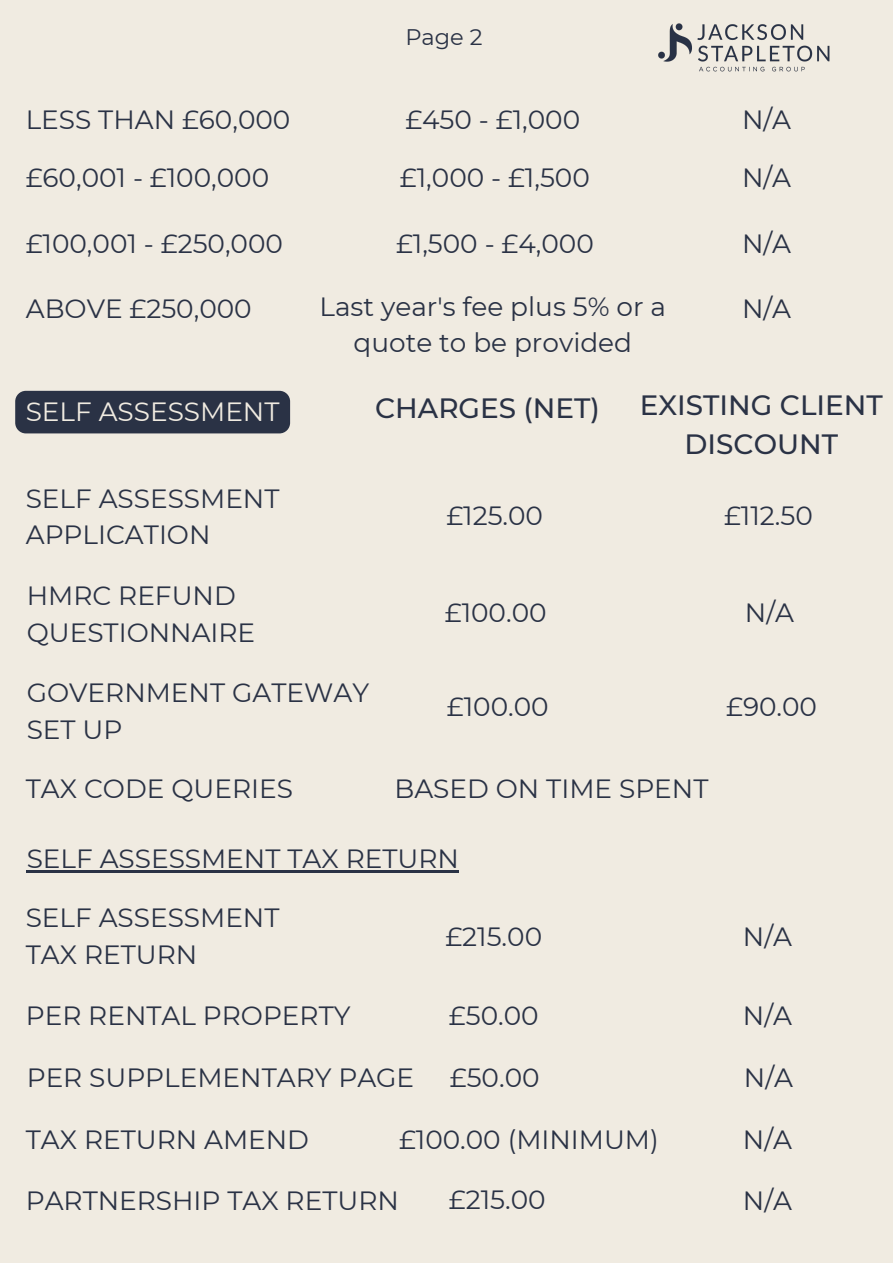
<style>
.page{position:relative;width:893px;height:1263px;background:#f0ebe1}
.page>*{position:absolute;margin:0;border:0;box-sizing:border-box;transform-origin:0 0}
.t1{font:500 27.9px/38.8px "Montserrat";color:#2a3245;text-align:center}
.t2{font:26.4px/36.6px "Montserrat";color:#2a3245}
.t3{font:26.4px "Montserrat";color:#f0ebe1}
.t4{font:22.5px "Montserrat";color:#2a3245}
</style>
<div class="page">
<img style="left:658px;top:23px;width:172px;height:49px">
<div style="left:15px;top:391px;width:275px;height:42px;background:#2a3245;border-radius:11px"></div>
<hr style="left:27px;top:870px;width:432px;height:2px;background:#2a3245">
<p class="t4" style="left:405px;top:24px;width:79px">Page 2</p>
<h2 class="t2" style="left:26px;top:101px;width:266px">LESS THAN £60,000</h2>
<h2 class="t2" style="left:405px;top:101px;width:176px">£450 - £1,000</h2>
<h2 class="t2" style="left:742px;top:101px;width:51px">N/A</h2>
<h2 class="t2" style="left:26px;top:159px;width:245px">£60,001 - £100,000</h2>
<h2 class="t2" style="left:400px;top:159px;width:191px">£1,000 - £1,500</h2>
<h2 class="t2" style="left:742px;top:159px;width:51px">N/A</h2>
<h2 class="t2" style="left:26px;top:225px;width:259px">£100,001 - £250,000</h2>
<h2 class="t2" style="left:396px;top:225px;width:199px">£1,500 - £4,000</h2>
<h2 class="t2" style="left:742px;top:225px;width:51px">N/A</h2>
<h2 class="t2" style="left:26px;top:290px;width:227px">ABOVE £250,000</h2>
<h2 class="t2" style="left:319px;top:288px;width:348px;text-align:center">Last year's fee plus 5% or a quote to be provided</h2>
<h2 class="t2" style="left:742px;top:290px;width:51px">N/A</h2>
<h2 class="t3" style="left:26px;top:396px;width:255px">SELF ASSESSMENT</h2>
<h2 class="t1" style="left:375px;top:388px;width:226px">CHARGES (NET)</h2>
<h2 class="t1" style="left:640px;top:385px;width:244px">EXISTING CLIENT<br>DISCOUNT</h2>
<h1 class="t2" style="left:26px;top:480px;width:255px">SELF ASSESSMENT<br>APPLICATION</h1>
<h2 class="t2" style="left:27px;top:577px;width:230px">HMRC REFUND<br>QUESTIONNAIRE</h2>
<h2 class="t2" style="left:27px;top:674px;width:344px">GOVERNMENT GATEWAY<br>SET UP</h2>
<h1 class="t2" style="left:446px;top:497px;width:98px">£125.00</h1>
<h2 class="t2" style="left:724px;top:497px;width:90px">£112.50</h2>
<h2 class="t2" style="left:445px;top:594px;width:103px">£100.00</h2>
<h2 class="t2" style="left:745px;top:594px;width:51px">N/A</h2>
<h2 class="t2" style="left:447px;top:688px;width:103px">£100.00</h2>
<h2 class="t2" style="left:726px;top:688px;width:92px">£90.00</h2>
<h2 class="t2" style="left:26px;top:770px;width:269px">TAX CODE QUERIES</h2>
<h2 class="t2" style="left:394px;top:770px;width:315px">BASED ON TIME SPENT</h2>
<h2 class="t2" style="left:27px;top:840px;width:434px">SELF ASSESSMENT TAX RETURN</h2>
<h3 class="t2" style="left:26px;top:899px;width:255px">SELF ASSESSMENT<br>TAX RETURN</h3>
<h2 class="t2" style="left:445px;top:918px;width:98px">£215.00</h2>
<h2 class="t2" style="left:743px;top:918px;width:51px">N/A</h2>
<h3 class="t2" style="left:26px;top:998px;width:326px">PER RENTAL PROPERTY</h3>
<h2 class="t2" style="left:449px;top:998px;width:91px">£50.00</h2>
<h3 class="t2" style="left:743px;top:998px;width:51px">N/A</h3>
<h2 class="t2" style="left:27px;top:1059px;width:389px">PER SUPPLEMENTARY PAGE</h2>
<h2 class="t2" style="left:450px;top:1059px;width:91px">£50.00</h2>
<h2 class="t2" style="left:744px;top:1059px;width:51px">N/A</h2>
<h2 class="t2" style="left:26px;top:1121px;width:285px">TAX RETURN AMEND</h2>
<h2 class="t2" style="left:399px;top:1121px;width:261px">£100.00 (MINIMUM)</h2>
<h2 class="t2" style="left:743px;top:1121px;width:51px">N/A</h2>
<h2 class="t2" style="left:26px;top:1182px;width:374px">PARTNERSHIP TAX RETURN</h2>
<h2 class="t2" style="left:449px;top:1181px;width:98px">£215.00</h2>
<h2 class="t2" style="left:743px;top:1182px;width:51px">N/A</h2>
</div>
